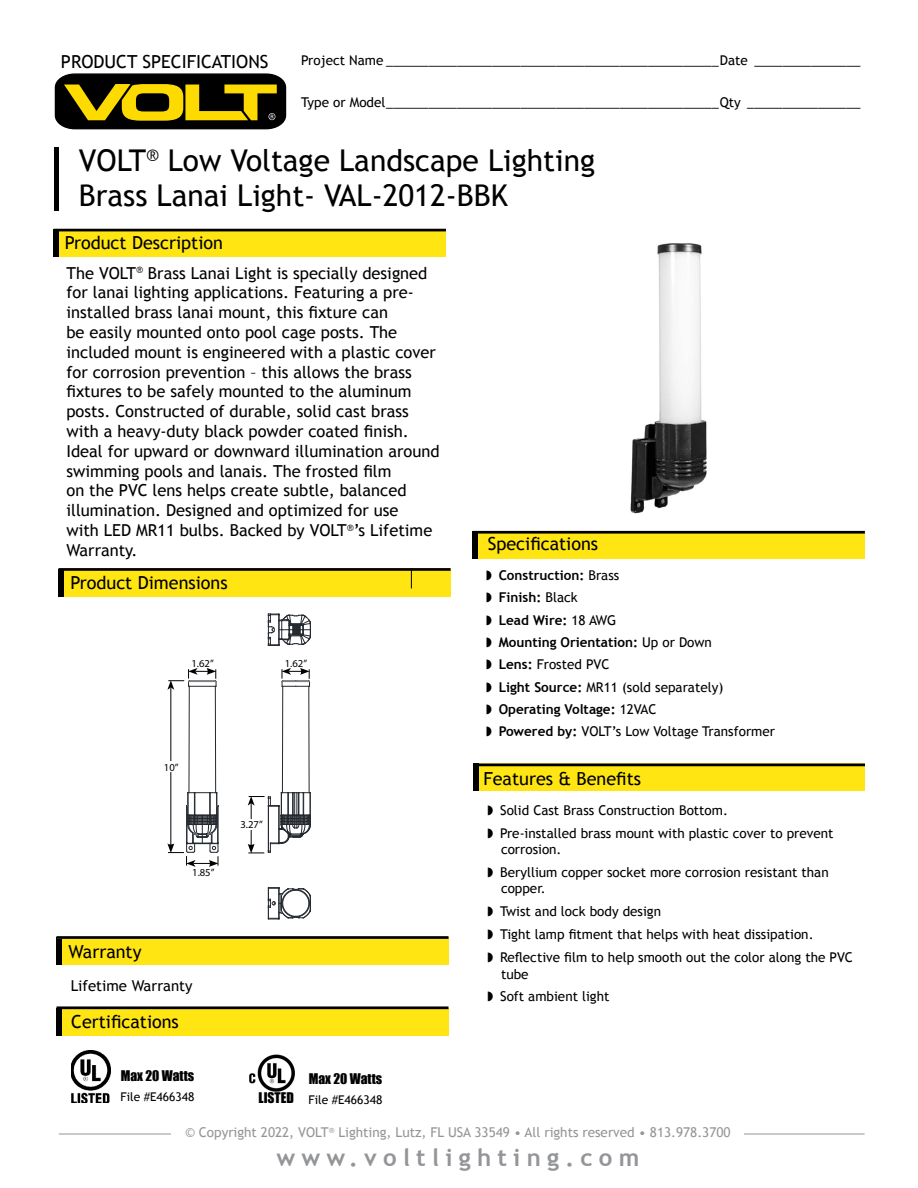
<style>
.page{position:relative;width:918px;height:1188px;background:#fff}
.page>*{position:absolute;margin:0;border:0;box-sizing:border-box;transform-origin:0 0}
.t1{font:30px/34.5px "Trebuchet MS";color:#000}
.t2{font:700 24px "Trebuchet MS";letter-spacing:.26em;color:#939598}
.t3{font:18px "Trebuchet MS";color:#000}
.t4{font:16.5px/19.8px "Trebuchet MS";color:#000}
.t5{font:15px "Trebuchet MS";color:#000}
.t6{font:13.5px/23px "Trebuchet MS";color:#000}
.t7{font:700 13.5px/22.4px "Trebuchet MS";color:#000}
.t8{font:13.5px "Trebuchet MS";color:#939598}
.t9{font:13.5px "Impact";color:#000}
.t10{font:12px "Trebuchet MS";color:#000}
.t11{font:10.65px "Myriad Pro";color:#000}
.s1{font-family:"Impact";font-size:13.5px}
.s2{font-weight:400}
</style>
<div class="page">
<svg style="left:55px;top:73px;width:231px;height:56px;background:#584d06"></svg>
<hr style="left:59px;top:1134px;width:806px;height:1px;background:#939598">
<div style="left:172px;top:1111px;width:572px;height:70px;background:#fff"></div>
<div style="left:59px;top:229px;width:387px;height:27px;background:#ffe512"></div>
<div style="left:54px;top:229px;width:5px;height:27px;background:#000"></div>
<div style="left:478px;top:764px;width:387px;height:27px;background:#ffe512"></div>
<div style="left:473px;top:764px;width:5px;height:27px;background:#000"></div>
<div style="left:54px;top:147px;width:5px;height:64px;background:#000"></div>
<div style="left:54px;top:229px;width:392px;height:2px;border:2px solid #000"></div>
<div style="left:473px;top:764px;width:392px;height:2px;border:2px solid #000"></div>
<div style="left:64px;top:569px;width:387px;height:28px;background:#ffe512"></div>
<div style="left:59px;top:569px;width:5px;height:28px;background:#000"></div>
<div style="left:59px;top:568px;width:392px;height:3px;border:2px solid #000"></div>
<div style="left:478px;top:531px;width:387px;height:28px;background:#ffe512"></div>
<div style="left:473px;top:531px;width:5px;height:28px;background:#000"></div>
<div style="left:473px;top:531px;width:392px;height:3px;border:2px solid #000"></div>
<div style="left:62px;top:938px;width:387px;height:27px;background:#ffe512"></div>
<div style="left:56px;top:938px;width:6px;height:27px;background:#000"></div>
<div style="left:56px;top:936px;width:393px;height:3px;border:2px solid #000"></div>
<div style="left:62px;top:1008px;width:387px;height:27px;background:#ffe512"></div>
<div style="left:56px;top:1008px;width:6px;height:27px;background:#000"></div>
<img style="left:71px;top:1051px;width:40px;height:52px">
<div style="left:56px;top:1006px;width:393px;height:3px;border:2px solid #000"></div>
<img style="left:250px;top:1054px;width:45px;height:38px">
<svg style="left:411px;top:568px;width:1px;height:20px"></svg>
<img style="left:630px;top:243px;width:77px;height:271px">
<hr style="left:309px;top:686px;width:1px;height:107px;background:#242930">
<hr style="left:282px;top:686px;width:1px;height:107px;background:#242930">
<hr style="left:215px;top:686px;width:1px;height:107px;background:#242930">
<hr style="left:189px;top:686px;width:1px;height:107px;background:#242930">
<svg style="left:268px;top:887px;width:43px;height:33px"></svg>
<svg style="left:268px;top:613px;width:43px;height:33px"></svg>
<svg style="left:281px;top:668px;width:29px;height:19px"></svg>
<hr style="left:170px;top:687px;width:1px;height:159px;background:#000">
<svg style="left:167px;top:668px;width:50px;height:22px"></svg>
<svg style="left:167px;top:792px;width:52px;height:75px"></svg>
<svg style="left:248px;top:792px;width:63px;height:62px"></svg>
<div style="left:162px;top:761px;width:17px;height:11px;background:#fff"></div>
<div style="left:239px;top:819px;width:25px;height:10px;background:#fff"></div>
<p class="t3" style="left:61px;top:51px;width:209px">PRODUCT SPECIFICATIONS</p>
<p class="t6" style="left:301px;top:49px;width:561px">Project Name _______________________________________________Date _______________</p>
<p class="t6" style="left:301px;top:91px;width:561px">Type or Model_______________________________________________Qty ________________</p>
<h1 class="t1" style="left:79px;top:144px;width:518px">VOLT<sup>®</sup> Low Voltage Landscape Lighting<br>Brass Lanai Light- VAL-2012-BBK</h1>
<p class="t3" style="left:65px;top:232px;width:160px">Product Description</p>
<p class="t4" style="left:66px;top:263px;width:375px">The VOLT<sup>®</sup> Brass Lanai Light is specially designed for lanai lighting applications. Featuring a pre&shy;installed brass lanai mount, this fixture can<br>be easily mounted onto pool cage posts. The included mount is engineered with a plastic cover for corrosion prevention – this allows the brass fixtures to be safely mounted to the aluminum posts. Constructed of durable, solid cast brass with a heavy-duty black powder coated finish.<br>Ideal for upward or downward illumination around swimming pools and lanais. The frosted film<br>on the PVC lens helps create subtle, balanced illumination. Designed and optimized for use<br>with LED MR11 bulbs. Backed by VOLT<sup>®</sup>’s Lifetime Warranty.</p>
<p class="t3" style="left:71px;top:572px;width:159px">Product Dimensions</p>
<p class="t11" style="left:191px;top:657px;width:24px">1.62”</p>
<p class="t11" style="left:285px;top:657px;width:24px">1.62”</p>
<p class="t11" style="left:164px;top:761px;width:16px">10”</p>
<p class="t11" style="left:192px;top:865px;width:24px">1.85”</p>
<p class="t11" style="left:240px;top:818px;width:24px">3.27”</p>
<p class="t3" style="left:69px;top:941px;width:75px">Warranty</p>
<p class="t5" style="left:71px;top:977px;width:123px">Lifetime Warranty</p>
<p class="t3" style="left:71px;top:1011px;width:109px">Certifications</p>
<p class="t9" style="left:121px;top:1066px;width:75px">Max 20 Watts</p>
<p class="t9" style="left:309px;top:1068px;width:75px">Max 20 Watts</p>
<p class="t10" style="left:120px;top:1090px;width:75px">File #E466348</p>
<p class="t10" style="left:259px;top:1092px;width:125px"><span class="s1">LISTED</span> File #E466348</p>
<p class="t3" style="left:488px;top:533px;width:112px">Specifications</p>
<p class="t7" style="left:486px;top:564px;width:291px">◗ Construction: <span class="s2">Brass<br></span>◗ Finish: <span class="s2">Black<br></span>◗ Lead Wire: <span class="s2">18 AWG<br></span>◗ Mounting Orientation: <span class="s2">Up or Down<br></span>◗ Lens: <span class="s2">Frosted PVC<br></span>◗ Light Source: <span class="s2">MR11 (sold separately)<br></span>◗ Operating Voltage: <span class="s2">12VAC<br></span>◗ Powered by: <span class="s2">VOLT’s Low Voltage Transformer</span></p>
<p class="t3" style="left:483px;top:768px;width:159px">Features &amp; Benefits</p>
<p class="t6" style="left:488px;top:799px;width:347px">◗ Solid Cast Brass Construction Bottom.<br>◗ Pre-installed brass mount with plastic cover to prevent</p>
<p class="t6" style="left:488px;top:838px;width:343px;text-indent:14px">corrosion.<br>◗ Beryllium copper socket more corrosion resistant than</p>
<p class="t6" style="left:488px;top:877px;width:367px;text-indent:14px">copper.<br>◗ Twist and lock body design<br>◗ Tight lamp fitment that helps with heat dissipation.<br>◗ Reflective film to help smooth out the color along the PVC</p>
<p class="t6" style="left:488px;top:962px;width:123px;text-indent:14px">tube<br>◗ Soft ambient light</p>
<p class="t8" style="left:185px;top:1124px;width:547px">© Copyright 2022, VOLT<sup>®</sup> Lighting, Lutz, FL USA 33549 • All rights reserved • 813.978.3700</p>
<h2 class="t2" style="left:276px;top:1142px;width:364px">www.voltlighting.com</h2>
</div>
